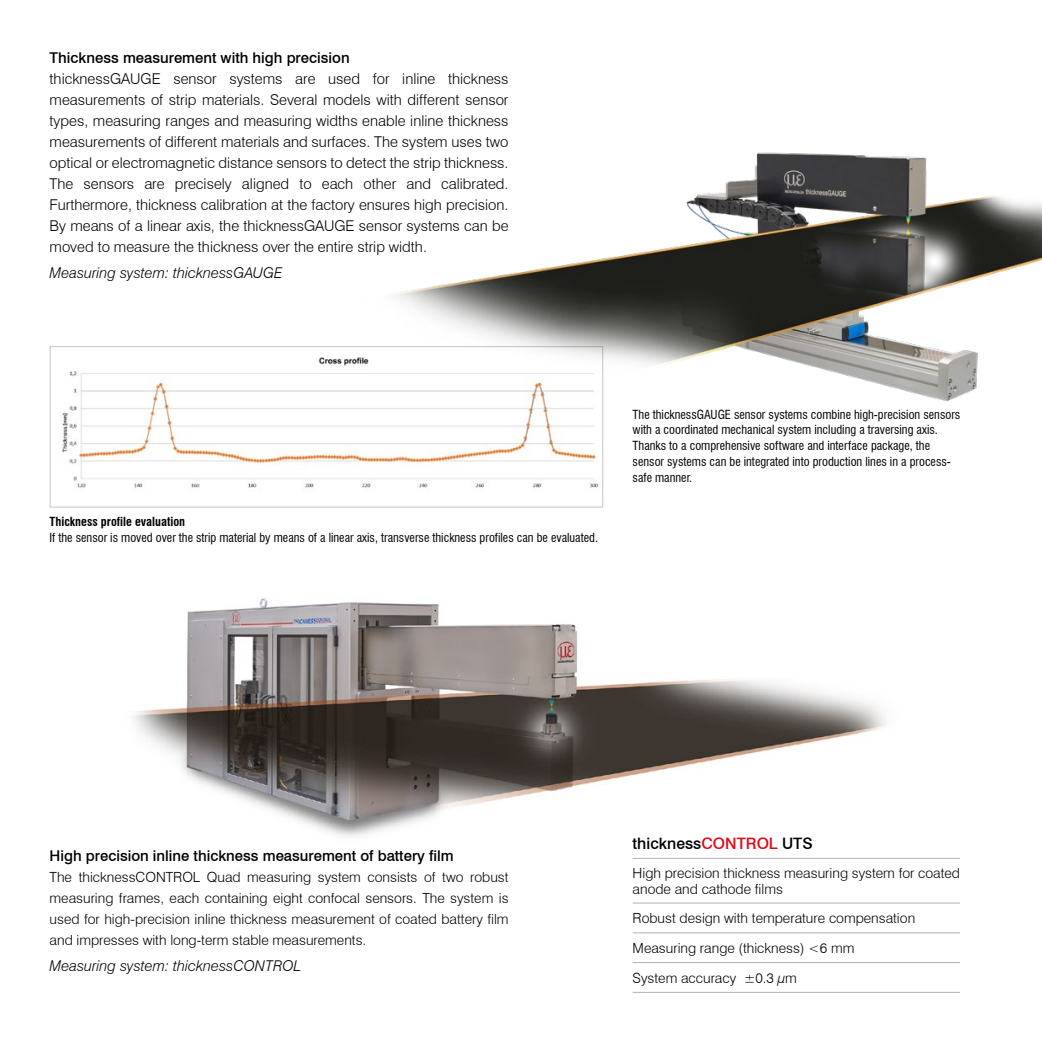
<style>
.page{position:relative;width:1042px;height:1042px;background:#fff}
.page>*{position:absolute;margin:0;border:0;box-sizing:border-box;transform-origin:0 0}
.t1{font:500 15.75px "Swiss 721 BT";color:#000}
.t2{font:300 14.88px/21px "Swiss 721 BT";color:#000;text-align:justify}
.t3{font:500 14.88px "Swiss 721 BT";color:#000}
.t4{font:italic 300 14.88px "Swiss 721 BT";color:#000}
.t5{font:300 14px/21px "Swiss 721 BT";color:#000}
.t6{font:condensed 12.25px/15.8px "Swiss 721 BT";color:#000}
.t7{font:700 condensed 12.25px "Swiss 721 BT";color:#000}
.s1{color:#e30613}
</style>
<div class="page">
<img style="left:134px;top:598px;width:752px;height:239px">
<img style="left:62px;top:357px;width:288px;height:131px">
<img style="left:350px;top:152px;width:692px;height:356px">
<hr style="left:632px;top:858px;width:328px;height:1px;background:#b3b2b2">
<hr style="left:632px;top:902px;width:328px;height:1px;background:#b3b2b2">
<hr style="left:632px;top:932px;width:328px;height:1px;background:#b3b2b2">
<hr style="left:632px;top:962px;width:328px;height:1px;background:#b3b2b2">
<hr style="left:632px;top:992px;width:328px;height:1px;background:#b3b2b2">
<p class="t3" style="left:50px;top:49px;width:301px">Thickness measurement with high precision</p>
<p class="t2" style="left:50px;top:68px;width:460px">thicknessGAUGE sensor systems are used for inline thickness measurements of strip materials. Several models with different sensor types, measuring ranges and measuring widths enable inline thickness measurements of different materials and surfaces. The system uses two optical or electromagnetic distance sensors to detect the strip thickness.<br>The sensors are precisely aligned to each other and calibrated.<br>Furthermore, thickness calibration at the factory ensures high precision.<br>By means of a linear axis, the thicknessGAUGE sensor systems can be moved to measure the thickness over the entire strip width.</p>
<p class="t4" style="left:50px;top:264px;width:234px">Measuring system: thicknessGAUGE</p>
<p class="t7" style="left:50px;top:514px;width:137px">Thickness profile evaluation</p>
<p class="t6" style="left:50px;top:530px;width:550px">If the sensor is moved over the strip material by means of a linear axis, transverse thickness profiles can be evaluated.</p>
<p class="t6" style="left:632px;top:406px;width:329px">The thicknessGAUGE sensor systems combine high-precision sensors with a coordinated mechanical system including a traversing axis.<br>Thanks to a comprehensive software and interface package, the sensor systems can be integrated into production lines in a process&shy;safe manner.</p>
<p class="t3" style="left:50px;top:847px;width:405px">High precision inline thickness measurement of battery film</p>
<p class="t5" style="left:50px;top:866px;width:460px;text-align:justify">The thicknessCONTROL Quad measuring system consists of two robust measuring frames, each containing eight confocal sensors. The system is used for high-precision inline thickness measurement of coated battery film and impresses with long-term stable measurements.</p>
<p class="t4" style="left:50px;top:957px;width:253px">Measuring system: thicknessCONTROL</p>
<p class="t1" style="left:632px;top:834px;width:182px">thickness<span class="s1">CONTROL</span> UTS</p>
<p class="t5" style="left:632px;top:864px;width:329px;line-height:16.8px">High precision thickness measuring system for coated anode and cathode films</p>
<p class="t5" style="left:632px;top:903px;width:284px;line-height:29.8px">Robust design with temperature compensation<br>Measuring range (thickness) &lt;6 mm<br>System accuracy ±0.3 µm</p>
</div>
